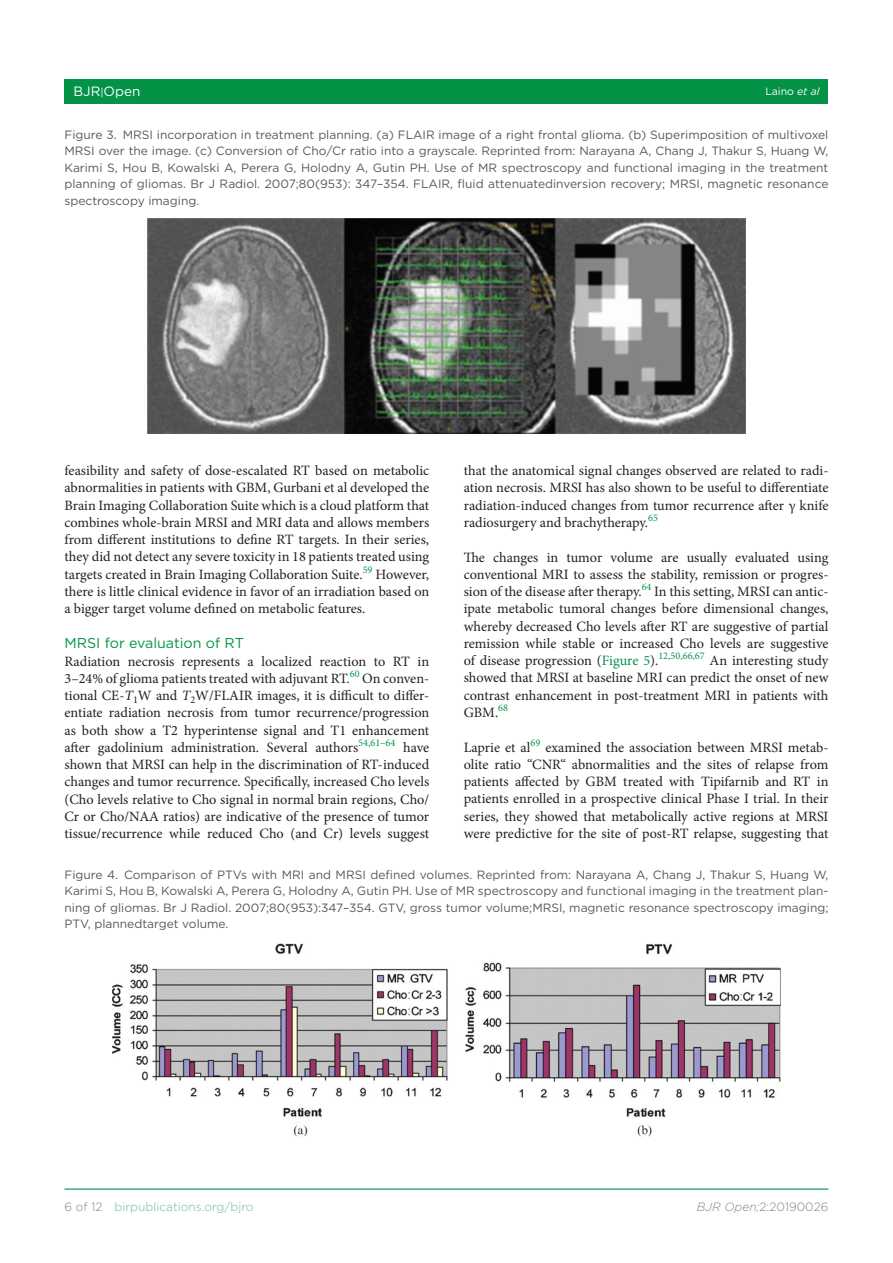
<style>
.page{position:relative;width:893px;height:1263px;background:#fff}
.page>*{position:absolute;margin:0;border:0;box-sizing:border-box;transform-origin:0 0}
.t1{font:14.25px/17.2px "Minion Pro";color:#231f20;text-align:justify}
.t2{font:14.25px "Gotham";color:#039246}
.t3{font:13.5px "Gotham";color:#fff}
.t4{font:12px/16.5px "Gotham";color:#57585a;text-align:justify}
.t5{font:300 12px "Gotham";color:#68be90}
.t6{font:300 12px "Gotham";color:#808285}
.t7{font:10.5px "Gotham";color:#fff}
.s1{font-size:10.5px}
.s2{font-style:italic}
.s3{color:#039246}
.s4{color:#808285}
</style>
<div class="page">
<hr style="left:64px;top:1188px;width:764px;height:2px;background:#039246">
<div style="left:64px;top:79px;width:764px;height:24px;background:#039246"></div>
<img style="left:148px;top:219px;width:597px;height:215px">
<img style="left:113px;top:943px;width:667px;height:193px">
<p class="t3" style="left:74px;top:82px;width:68px">BJR<span class="s1">|</span>Open</p>
<p class="t7" style="left:765px;top:85px;width:56px">Laino <span class="s2">et al</span></p>
<p class="t4" style="left:64px;top:126px;width:765px">Figure 3. MRSI incorporation in treatment planning. (a) FLAIR image of a right frontal glioma. (b) Superimposition of multivoxel MRSI over the image. (c) Conversion of Cho/Cr ratio into a grayscale. Reprinted from: Narayana A, Chang J, Thakur S, Huang W, Karimi S, Hou B, Kowalski A, Perera G, Holodny A, Gutin PH. Use of MR spectroscopy and functional imaging in the treatment planning of gliomas. Br J Radiol. 2007;80(953): 347–354. FLAIR, fluid attenuatedinversion recovery; MRSI, magnetic resonance spectroscopy imaging.</p>
<p class="t1" style="left:64px;top:462px;width:366px">feasibility and safety of dose-escalated RT based on metabolic abnormalities in patients with GBM, Gurbani et al developed the Brain Imaging Collaboration Suite which is a cloud platform that combines whole-brain MRSI and MRI data and allows members from different institutions to define RT targets. In their series, they did not detect any severe toxicity in 18 patients treated using targets created in Brain Imaging Collaboration Suite.<sup>59</sup> However, there is little clinical evidence in favor of an irradiation based on a bigger target volume defined on metabolic features.</p>
<p class="t2" style="left:65px;top:633px;width:181px">MRSI for evaluation of RT</p>
<p class="t1" style="left:64px;top:652px;width:366px">Radiation necrosis represents a localized reaction to RT in 3–24% of glioma patients treated with adjuvant RT.<sup>60</sup> On conven&shy;tional CE-<span class="s2">T</span><sub>1</sub>W and <span class="s2">T</span><sub>2</sub>W/FLAIR images, it is difficult to differ&shy;entiate radiation necrosis from tumor recurrence/progression as both show a T2 hyperintense signal and T1 enhancement after gadolinium administration. Several authors<sup>54,61–64</sup> have shown that MRSI can help in the discrimination of RT-induced changes and tumor recurrence. Specifically, increased Cho levels (Cho levels relative to Cho signal in normal brain regions, Cho/ Cr or Cho/NAA ratios) are indicative of the presence of tumor tissue/recurrence while reduced Cho (and Cr) levels suggest</p>
<p class="t1" style="left:464px;top:462px;width:366px">that the anatomical signal changes observed are related to radi&shy;ation necrosis. MRSI has also shown to be useful to differentiate radiation-induced changes from tumor recurrence after γ knife radiosurgery and brachytherapy.<sup>65</sup></p>
<p class="t1" style="left:464px;top:548px;width:366px">The changes in tumor volume are usually evaluated using conventional MRI to assess the stability, remission or progres&shy;sion of the disease after therapy.<sup>64</sup> In this setting, MRSI can antic&shy;ipate metabolic tumoral changes before dimensional changes, whereby decreased Cho levels after RT are suggestive of partial remission while stable or increased Cho levels are suggestive of disease progression (<span class="s3">Figure 5</span>).<sup>12,50,66,67</sup> An interesting study showed that MRSI at baseline MRI can predict the onset of new contrast enhancement in post-treatment MRI in patients with GBM.<sup>68</sup></p>
<p class="t1" style="left:464px;top:738px;width:366px">Laprie et al<sup>69</sup> examined the association between MRSI metab&shy;olite ratio “CNR“ abnormalities and the sites of relapse from patients affected by GBM treated with Tipifarnib and RT in patients enrolled in a prospective clinical Phase I trial. In their series, they showed that metabolically active regions at MRSI were predictive for the site of post-RT relapse, suggesting that</p>
<p class="t4" style="left:64px;top:866px;width:765px">Figure 4. Comparison of PTVs with MRI and MRSI defined volumes. Reprinted from: Narayana A, Chang J, Thakur S, Huang W, Karimi S, Hou B, Kowalski A, Perera G, Holodny A, Gutin PH. Use of MR spectroscopy and functional imaging in the treatment plan&shy;ning of gliomas. Br J Radiol. 2007;80(953):347–354. GTV, gross tumor volume;MRSI, magnetic resonance spectroscopy imaging; PTV, plannedtarget volume.</p>
<p class="t5" style="left:64px;top:1199px;width:191px"><span class="s4">6 of 12</span> birpublications.org/bjro</p>
<p class="t6" style="left:697px;top:1199px;width:133px"><span class="s2">BJR Open;</span>2:20190026</p>
</div>
